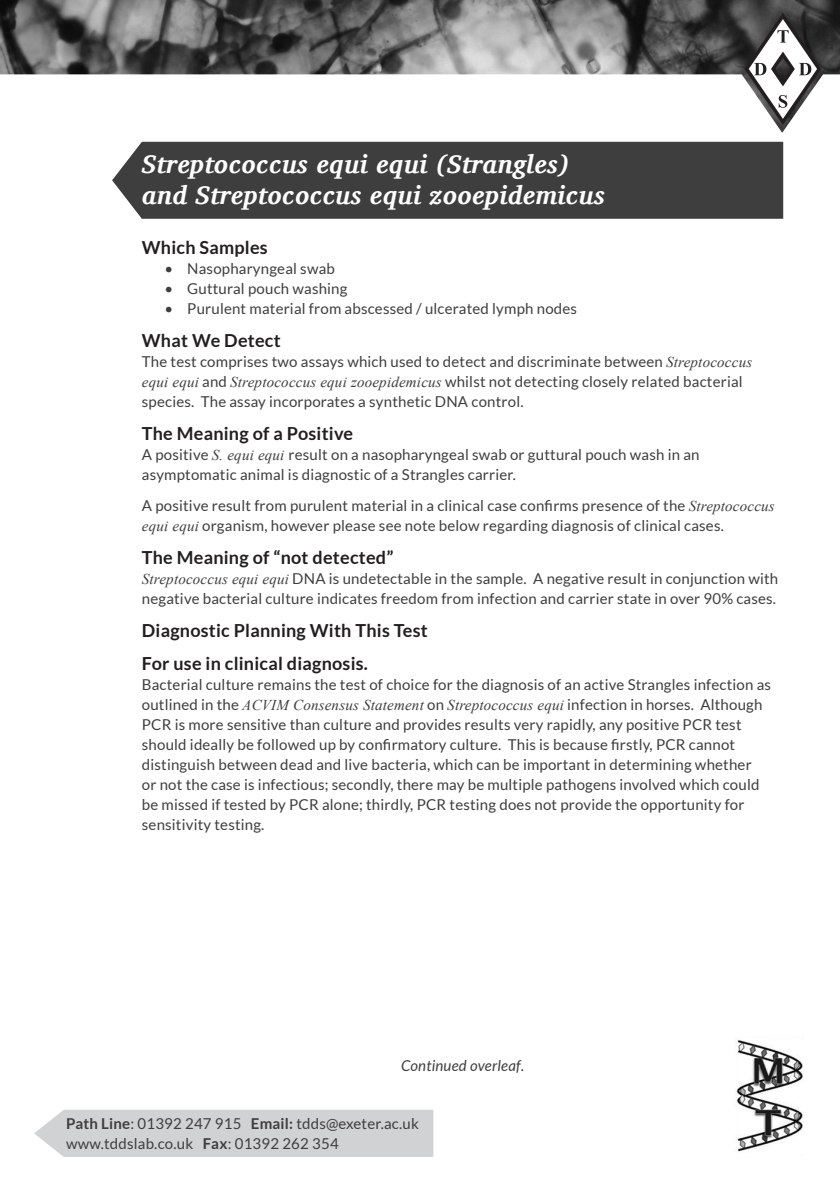
<style>
.page{position:relative;width:840px;height:1191px;background:#fff}
.page>*{position:absolute;margin:0;border:0;box-sizing:border-box;transform-origin:0 0}
.Heading_Italic{font:italic 700 26px/31.2px "Charis SIL";letter-spacing:.015em;color:#fff}
.Test_Heading{font:700 18px "Lato";letter-spacing:.015em;color:#231f20}
.Body_Main{font:15px/20px "Lato";letter-spacing:.015em;color:#3e3e3f}
.Body_Main-2{font:italic 15px "Lato";letter-spacing:.015em;color:#3e3e3f}
.s1{font-family:"Times New Roman";font-style:italic}
.s2{font-style:normal}
.s3{font-weight:700}
</style>
<div class="page">
<img style="left:0;top:0;width:839px;height:133px">
<svg style="left:744px;top:13px;width:76px;height:111px"></svg>
<div style="left:34px;top:1109px;width:399px;height:48px;background:#d1d2d4"></div>
<img style="left:736px;top:1040px;width:67px;height:112px">
<div style="left:112px;top:142px;width:670px;height:77px;background:#3e3e3f"></div>
<p class="Heading_Italic" style="left:142px;top:148px;width:464px">Streptococcus equi equi (Strangles) and Streptococcus equi zooepidemicus</p>
<p class="Test_Heading" style="left:142px;top:237px;width:127px">Which Samples</p>
<p class="Body_Main" style="left:164px;top:258px;width:172px">• Nasopharyngeal swab</p>
<p class="Body_Main" style="left:164px;top:278px;width:184px">• Guttural pouch washing</p>
<p class="Body_Main" style="left:164px;top:298px;width:414px">• Purulent material from abscessed / ulcerated lymph nodes</p>
<p class="Test_Heading" style="left:142px;top:330px;width:140px">What We Detect</p>
<p class="Body_Main" style="left:142px;top:351px;width:611px">The test comprises two assays which used to detect and discriminate between <span class="s1">Streptococcus equi equi</span> and <span class="s1">Streptococcus equi zooepidemicus</span> whilst not detecting closely related bacterial species. The assay incorporates a synthetic DNA control.</p>
<p class="Test_Heading" style="left:142px;top:423px;width:213px">The Meaning of a Positive</p>
<p class="Body_Main" style="left:142px;top:444px;width:559px">A positive <span class="s1">S. equi equi</span> result on a nasopharyngeal swab or guttural pouch wash in an asymptomatic animal is diagnostic of a Strangles carrier.</p>
<p class="Body_Main" style="left:142px;top:496px;width:634px">A positive result from purulent material in a clinical case confirms presence of the <span class="s1">Streptococcus equi equi</span> organism, however please see note below regarding diagnosis of clinical cases.</p>
<p class="Test_Heading" style="left:142px;top:547px;width:253px">The Meaning of “not detected”</p>
<p class="Body_Main" style="left:142px;top:569px;width:637px"><span class="s1">Streptococcus equi equi</span> DNA is undetectable in the sample. A negative result in conjunction with negative bacterial culture indicates freedom from infection and carrier state in over 90% cases.</p>
<p class="Test_Heading" style="left:142px;top:620px;width:287px">Diagnostic Planning With This Test</p>
<p class="Test_Heading" style="left:142px;top:653px;width:227px">For use in clinical diagnosis.</p>
<p class="Body_Main" style="left:142px;top:674px;width:630px">Bacterial culture remains the test of choice for the diagnosis of an active Strangles infection as outlined in the <span class="s1">ACVIM Consensus Statement</span> on <span class="s1">Streptococcus equi</span> infection in horses. Although PCR is more sensitive than culture and provides results very rapidly, any positive PCR test should ideally be followed up by confirmatory culture. This is because firstly, PCR cannot distinguish between dead and live bacteria, which can be important in determining whether<br>or not the case is infectious; secondly, there may be multiple pathogens involved which could be missed if tested by PCR alone; thirdly, PCR testing does not provide the opportunity for sensitivity testing.</p>
<p class="Body_Main-2" style="left:401px;top:1057px;width:124px">Continued overleaf<span class="s2">.</span></p>
<p class="Body_Main" style="left:66px;top:1113px;width:354px"><span class="s3">Path Line</span>: 01392 247 915 <span class="s3">Email:</span> tdds@exeter.ac.uk www.tddslab.co.uk <span class="s3">Fax</span>: 01392 262 354</p>
</div>
